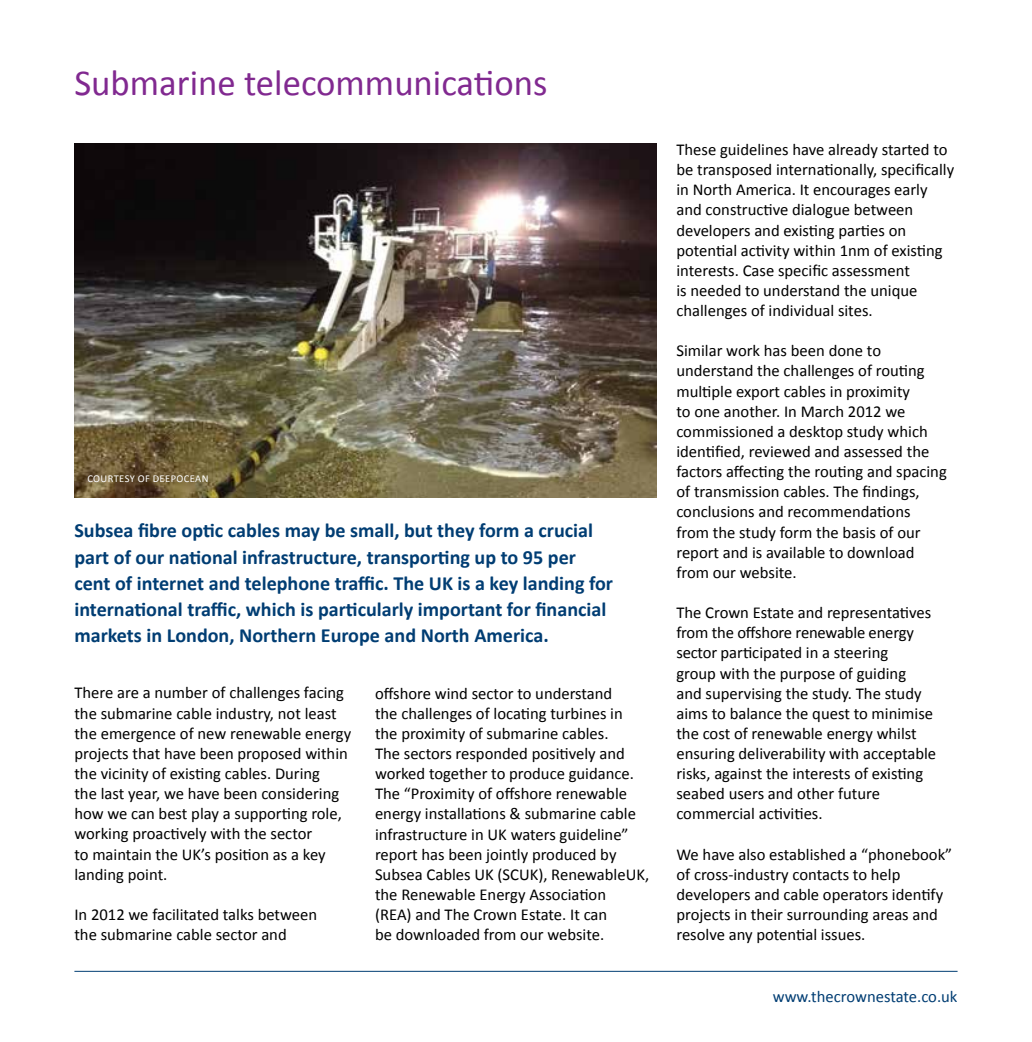
<style>
.page{position:relative;width:1032px;height:1042px;background:#fff}
.page>*{position:absolute;margin:0;border:0;box-sizing:border-box;transform-origin:0 0}
.t1{font:36.75px "Calibri";color:#812990}
.t2{font:700 20.12px/26.2px "Calibri";color:#003d73}
.t3{font:16.62px/20.1px "Calibri";color:#000}
.t4{font:16.62px "Calibri";color:#003d73}
.t5{font:10.5px "Calibri";letter-spacing:.04em;color:#fff}
</style>
<div class="page">
<hr style="left:74px;top:971px;width:883px;height:1px;background:#003d73">
<img style="left:74px;top:143px;width:582px;height:354px">
<h1 class="t1" style="left:74px;top:59px;width:474px">Submarine telecommunications</h1>
<p class="t5" style="left:87px;top:472px;width:20px">Courtes</p>
<p class="t5" style="left:130px;top:472px;width:80px">y of Deepocean</p>
<p class="t2" style="left:74px;top:517px;width:540px">Subsea fibre optic cables may be small, but they form a crucial part of our national infrastructure, transporting up to 95 per cent of internet and telephone traffic. The UK is a key landing for international traffic, which is particularly important for financial markets in London, Northern Europe and North America.</p>
<p class="t3" style="left:74px;top:683px;width:278px">There are a number of challenges facing the submarine cable industry, not least the emergence of new renewable energy projects that have been proposed within the vicinity of existing cables. During<br>the last year, we have been considering how we can best play a supporting role, working proactively with the sector<br>to maintain the UK’s position as a key landing point.</p>
<p class="t3" style="left:74px;top:904px;width:244px">In 2012 we facilitated talks between the submarine cable sector and</p>
<p class="t3" style="left:375px;top:683px;width:276px">offshore wind sector to understand<br>the challenges of locating turbines in the proximity of submarine cables.<br>The sectors responded positively and worked together to produce guidance.<br>The “Proximity of offshore renewable energy installations &amp; submarine cable infrastructure in UK waters guideline” report has been jointly produced by Subsea Cables UK (SCUK), RenewableUK, the Renewable Energy Association<br>(REA) and The Crown Estate. It can<br>be downloaded from our website.</p>
<p class="t3" style="left:676px;top:139px;width:279px">These guidelines have already started to be transposed internationally, specifically in North America. It encourages early and constructive dialogue between developers and existing parties on potential activity within 1nm of existing interests. Case specific assessment<br>is needed to understand the unique challenges of individual sites.</p>
<p class="t3" style="left:676px;top:341px;width:272px">Similar work has been done to understand the challenges of routing multiple export cables in proximity<br>to one another. In March 2012 we commissioned a desktop study which identified, reviewed and assessed the factors affecting the routing and spacing of transmission cables. The findings, conclusions and recommendations from the study form the basis of our report and is available to download from our website.</p>
<p class="t3" style="left:676px;top:602px;width:261px">The Crown Estate and representatives from the offshore renewable energy sector participated in a steering<br>group with the purpose of guiding<br>and supervising the study. The study aims to balance the quest to minimise the cost of renewable energy whilst ensuring deliverability with acceptable risks, against the interests of existing seabed users and other future commercial activities.</p>
<p class="t3" style="left:676px;top:844px;width:277px">We have also established a “phonebook” of cross-industry contacts to help developers and cable operators identify projects in their surrounding areas and resolve any potential issues.</p>
<p class="t4" style="left:773px;top:985px;width:186px">www.thecrownestate.co.uk</p>
</div>
